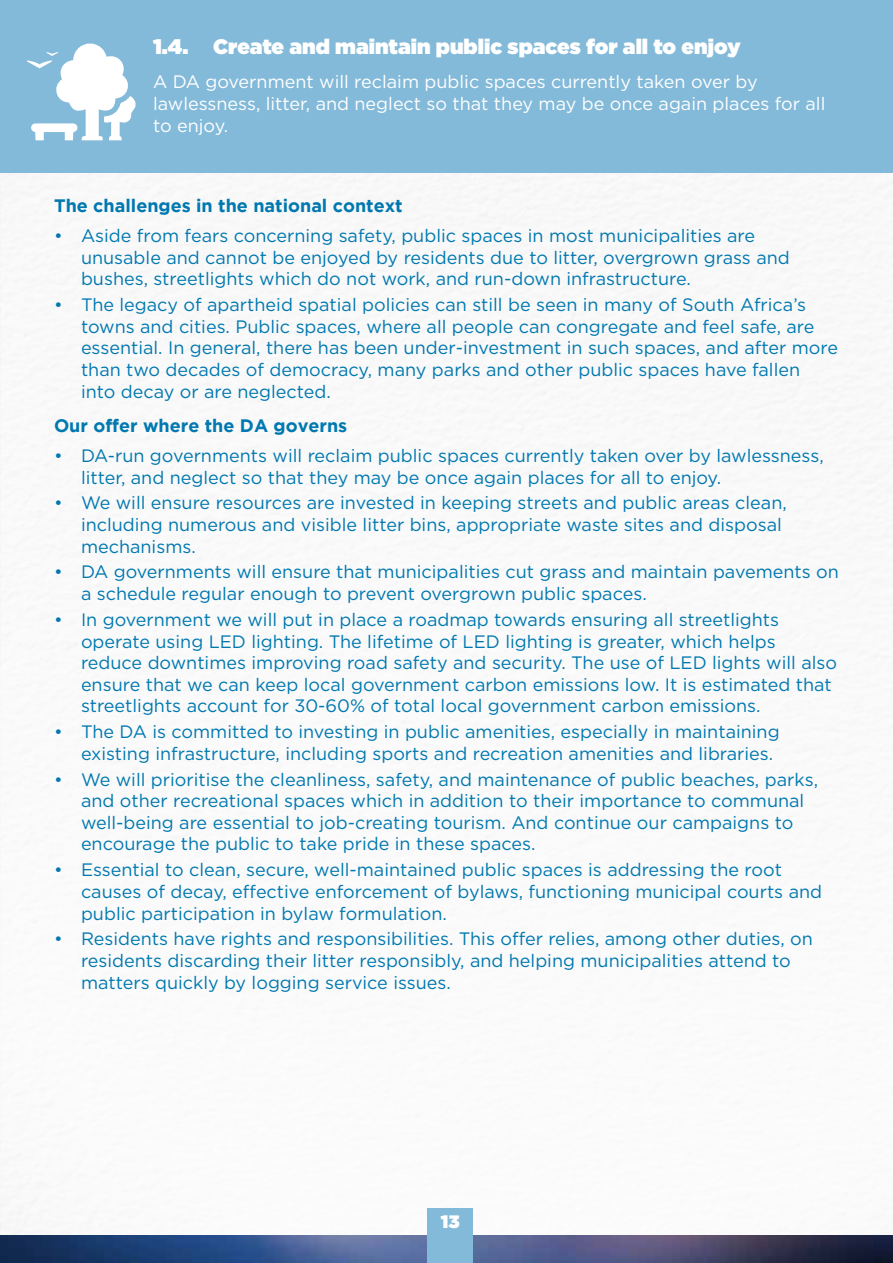
<style>
.page{position:relative;width:893px;height:1263px;background:#fff}
.page>*{position:absolute;margin:0;border:0;box-sizing:border-box;transform-origin:0 0}
.t1{font:900 21px "Gotham";color:#fff}
.t2{font:18px/21.6px "Gotham";color:#0078b0}
.t3{font:18px/21.6px "Gotham";color:#fff}
.t4{font:700 18px "Gotham";color:#0078b0}
.t5{font:900 18px "Gotham";color:#fff}
</style>
<div class="page">
<img style="left:0;top:1236px;width:893px;height:27px">
<div style="left:428px;top:1209px;width:45px;height:54px;background:#83bad9"></div>
<div style="left:0;top:0;width:893px;height:172px;background:#83bad9"></div>
<svg style="left:27px;top:44px;width:108px;height:96px"></svg>
<p class="t1" style="left:153px;top:32px;width:589px">1.4. Create and maintain public spaces for all to enjoy</p>
<p class="t3" style="left:153px;top:71px;width:674px">A DA government will reclaim public spaces currently taken over by lawlessness, litter, and neglect so that they may be once again places for all to enjoy.</p>
<p class="t4" style="left:54px;top:195px;width:350px">The challenges in the national context</p>
<p class="t2" style="left:81px;top:224px;width:710px;text-indent:-27px">• Aside from fears concerning safety, public spaces in most municipalities are unusable and cannot be enjoyed by residents due to litter, overgrown grass and bushes, streetlights which do not work, and run-down infrastructure.</p>
<p class="t2" style="left:81px;top:294px;width:759px;text-indent:-27px">• The legacy of apartheid spatial policies can still be seen in many of South Africa’s towns and cities. Public spaces, where all people can congregate and feel safe, are essential. In general, there has been under-investment in such spaces, and after more than two decades of democracy, many parks and other public spaces have fallen into decay or are neglected.</p>
<p class="t4" style="left:54px;top:415px;width:295px">Our offer where the DA governs</p>
<p class="t2" style="left:81px;top:444px;width:744px;text-indent:-27px">• DA-run governments will reclaim public spaces currently taken over by lawlessness, litter, and neglect so that they may be once again places for all to enjoy.</p>
<p class="t2" style="left:81px;top:492px;width:707px;text-indent:-27px">• We will ensure resources are invested in keeping streets and public areas clean, including numerous and visible litter bins, appropriate waste sites and disposal mechanisms.</p>
<p class="t2" style="left:81px;top:561px;width:759px;text-indent:-27px">• DA governments will ensure that municipalities cut grass and maintain pavements on a schedule regular enough to prevent overgrown public spaces.</p>
<p class="t2" style="left:81px;top:608px;width:758px;text-indent:-27px">• In government we will put in place a roadmap towards ensuring all streetlights operate using LED lighting. The lifetime of LED lighting is greater, which helps reduce downtimes improving road safety and security. The use of LED lights will also ensure that we can keep local government carbon emissions low. It is estimated that streetlights account for 30-60% of total local government carbon emissions.</p>
<p class="t2" style="left:81px;top:721px;width:700px;text-indent:-27px">• The DA is committed to investing in public amenities, especially in maintaining existing infrastructure, including sports and recreation amenities and libraries.</p>
<p class="t2" style="left:81px;top:768px;width:739px;text-indent:-27px">• We will prioritise the cleanliness, safety, and maintenance of public beaches, parks, and other recreational spaces which in addition to their importance to communal well-being are essential to job-creating tourism. And continue our campaigns to encourage the public to take pride in these spaces.</p>
<p class="t2" style="left:81px;top:859px;width:743px;text-indent:-27px">• Essential to clean, secure, well-maintained public spaces is addressing the root causes of decay, effective enforcement of bylaws, functioning municipal courts and public participation in bylaw formulation.</p>
<p class="t2" style="left:81px;top:928px;width:733px;text-indent:-27px">• Residents have rights and responsibilities. This offer relies, among other duties, on residents discarding their litter responsibly, and helping municipalities attend to matters quickly by logging service issues.</p>
<p class="t5" style="left:441px;top:1209px;width:20px">13</p>
</div>
